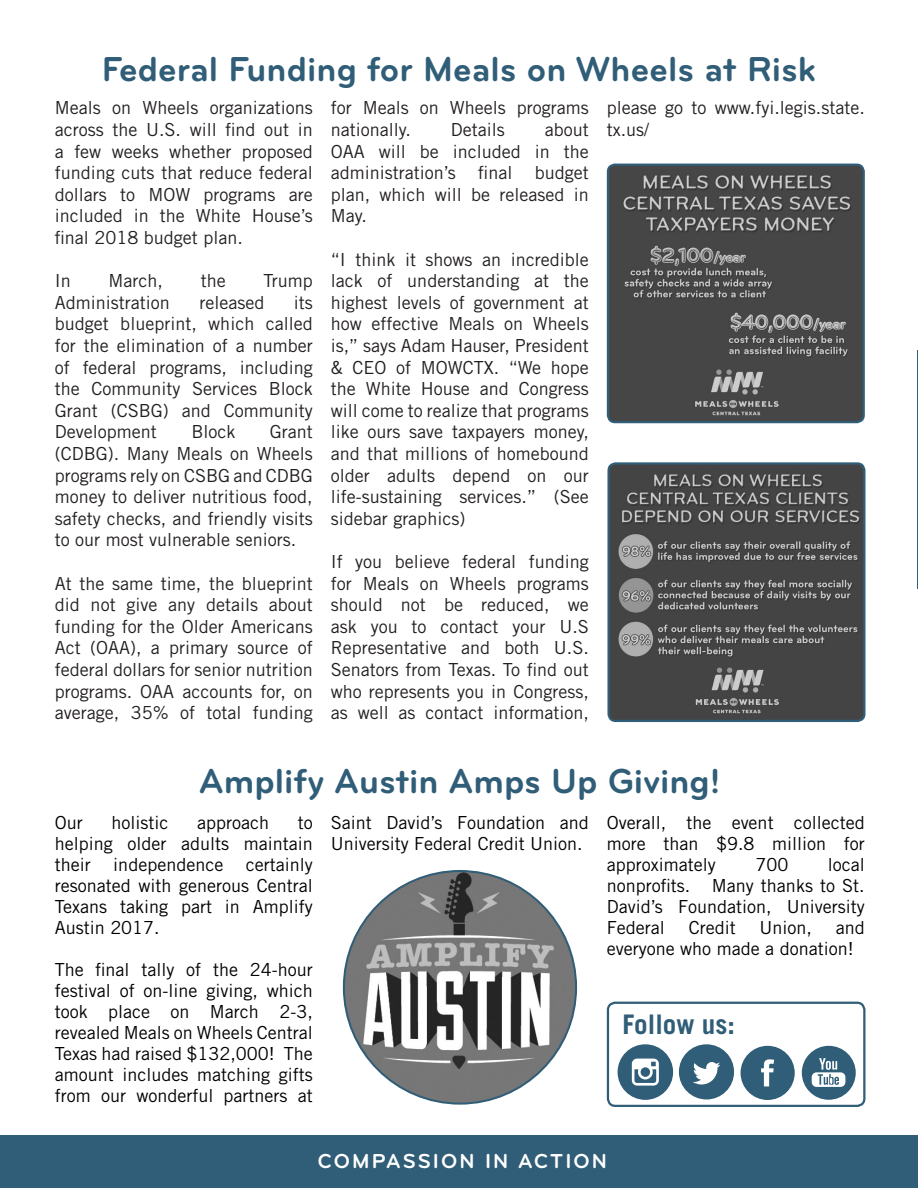
<style>
.page{position:relative;width:918px;height:1188px;background:#fff}
.page>*{position:absolute;margin:0;border:0;box-sizing:border-box;transform-origin:0 0}
.t1{font:700 36px "Bryant";color:#305d77}
.t2{font:700 27px "Trade Gothic LT Std";color:#305d77}
.t3{font:700 21px "Bryant";letter-spacing:.1em;color:#fff}
.t4{font:18px/21.6px "Trade Gothic LT Std";color:#231f20;text-align:justify}
.t5{font:18px/21px "Trade Gothic LT Std";color:#000;text-align:justify}
</style>
<div class="page">
<hr style="left:917px;top:351px;width:1px;height:238px;background:#305d77">
<div style="left:0;top:1136px;width:918px;height:52px;background:#305d77"></div>
<div style="left:607px;top:1002px;width:258px;height:105px;border:2px solid #305d77;border-radius:7px"></div>
<img style="left:608px;top:165px;width:256px;height:257px">
<div style="left:607px;top:164px;width:258px;height:259px;border:2px solid #305d77;border-radius:7px"></div>
<img style="left:610px;top:463px;width:254px;height:258px">
<div style="left:607px;top:462px;width:258px;height:260px;border:2px solid #305d77;border-radius:7px"></div>
<img style="left:344px;top:871px;width:232px;height:233px;border-radius:116px">
<div style="left:741px;top:1046px;width:54px;height:54px;background:#305d77;border-radius:50%"></div>
<svg style="left:761px;top:1059px;width:13px;height:27px"></svg>
<div style="left:679px;top:1044px;width:55px;height:55px;background:#305d77;border-radius:50%"></div>
<svg style="left:693px;top:1062px;width:27px;height:22px"></svg>
<div style="left:802px;top:1046px;width:54px;height:54px;background:#305d77;border-radius:50%"></div>
<svg style="left:812px;top:1058px;width:33px;height:29px"></svg>
<div style="left:618px;top:1044px;width:55px;height:56px;background:#305d77;border:2px solid #305d77;border-radius:50%"></div>
<svg style="left:632px;top:1059px;width:27px;height:27px"></svg>
<p class="t1" style="left:102px;top:47px;width:716px">Federal Funding for Meals on Wheels at Risk</p>
<p class="t4" style="left:55px;top:97px;width:260px">Meals on Wheels organizations across the U.S. will find out in a few weeks whether proposed funding cuts that reduce federal dollars to MOW programs are included in the White House’s final 2018 budget plan.</p>
<p class="t4" style="left:55px;top:270px;width:18px">In</p>
<p class="t4" style="left:109px;top:270px;width:56px">March,</p>
<p class="t4" style="left:201px;top:270px;width:27px">the</p>
<p class="t4" style="left:263px;top:270px;width:51px">Trump</p>
<p class="t4" style="left:55px;top:291px;width:117px">Administration</p>
<p class="t4" style="left:199px;top:291px;width:66px">released</p>
<p class="t4" style="left:55px;top:291px;width:260px;text-indent:239px">its budget blueprint, which called for the elimination of a number of federal programs, including the Community Services Block Grant (CSBG) and Community Development</p>
<p class="t4" style="left:55px;top:421px;width:260px;text-indent:215px">Grant (CDBG). Many Meals on Wheels programs rely on CSBG and CDBG money to deliver nutritious food, safety checks, and friendly visits to our most vulnerable seniors.</p>
<p class="t4" style="left:55px;top:572px;width:260px">At the same time, the blueprint did not give any details about funding for the Older Americans Act (OAA), a primary source of federal dollars for senior nutrition programs. OAA accounts for, on average, 35% of total funding</p>
<p class="t4" style="left:191px;top:421px;width:46px">Block</p>
<p class="t4" style="left:331px;top:97px;width:260px">for Meals on Wheels programs nationally.</p>
<p class="t4" style="left:451px;top:119px;width:55px">Details</p>
<p class="t4" style="left:331px;top:119px;width:260px;text-indent:214px">about OAA will be included in the administration’s final budget plan, which will be released in May.</p>
<p class="t4" style="left:331px;top:248px;width:260px">“I think it shows an incredible lack of understanding at the highest levels of government at how effective Meals on Wheels is,” says Adam Hauser, President &amp; CEO of MOWCTX. “We hope the White House and Congress will come to realize that programs like ours save taxpayers money, and that millions of homebound older adults depend on our life-sustaining services.” (See sidebar graphics)</p>
<p class="t4" style="left:331px;top:551px;width:260px">If you believe federal funding for Meals on Wheels programs should not be reduced, we ask you to contact your U.S Representative and both U.S.<br>Senators from Texas. To find out who represents you in Congress, as well as contact information,</p>
<p class="t4" style="left:607px;top:97px;width:260px">please go to www.fyi.legis.state. tx.us/</p>
<p class="t1" style="left:199px;top:759px;width:523px">Amplify Austin Amps Up Giving!</p>
<p class="t5" style="left:55px;top:812px;width:30px">Our</p>
<p class="t5" style="left:112px;top:812px;width:59px">holistic</p>
<p class="t5" style="left:197px;top:812px;width:74px">approach</p>
<p class="t5" style="left:55px;top:812px;width:260px;text-indent:243px">to helping older adults maintain their independence certainly resonated with generous Central Texans taking part in Amplify Austin 2017.</p>
<p class="t5" style="left:55px;top:959px;width:260px">The final tally of the 24-hour festival of on-line giving, which took place on March 2-3, revealed Meals on Wheels Central Texas had raised $132,000! The amount includes matching gifts from our wonderful partners at</p>
<p class="t5" style="left:331px;top:812px;width:259px">Saint David’s Foundation and<br>University Federal Credit Union.</p>
<p class="t5" style="left:607px;top:812px;width:260px">Overall, the event collected more than $9.8 million for approximately</p>
<p class="t5" style="left:755px;top:854px;width:34px">700</p>
<p class="t5" style="left:607px;top:854px;width:260px;text-indent:221px">local nonprofits. Many thanks to St.<br>David’s Foundation, University Federal</p>
<p class="t5" style="left:689px;top:917px;width:48px">Credit</p>
<p class="t5" style="left:759px;top:917px;width:54px">Union,</p>
<p class="t5" style="left:607px;top:917px;width:260px;text-indent:229px">and everyone who made a donation!</p>
<p class="t2" style="left:622px;top:1008px;width:114px">Follow us:</p>
<p class="t3" style="left:318px;top:1148px;width:291px">COMPASSION IN ACTION</p>
</div>
